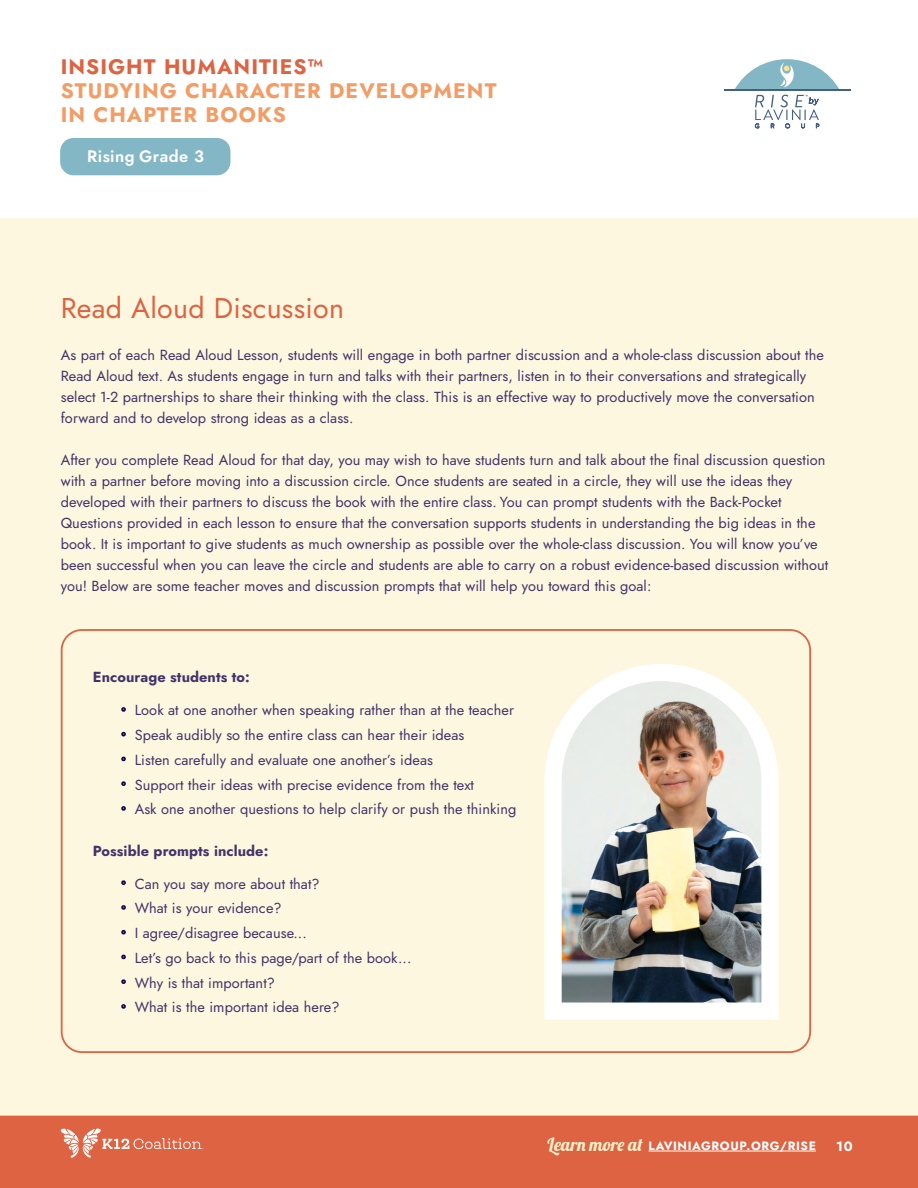
<style>
.page{position:relative;width:918px;height:1188px;background:#fff}
.page>*{position:absolute;margin:0;border:0;box-sizing:border-box;transform-origin:0 0}
.t1{font:28.5px "Jost";letter-spacing:.01em;color:#dd6342}
.t2{font:700 21px/24px "Jost";letter-spacing:.05em;color:#f39c65}
.t3{font:700 21px "Jost";letter-spacing:.05em;color:#dd6342}
.t4{font:600 16.5px "Jost";letter-spacing:.025em;color:#fff}
.t5{font:14.55px/21px "Jost";letter-spacing:.005em;color:#41336a}
.t6{font:700 14.55px "Jost";letter-spacing:.005em;color:#41336a}
.t7{font:700 13.5px "Jost";color:#fff}
.t8{font:700 12px "Jost";letter-spacing:.05em;color:#fff}
.s1{color:#110045}
.s2{font-family:"Lobster";font-weight:400;font-size:18px;color:#fcf2cc}
</style>
<div class="page">
<div style="left:0;top:1116px;width:918px;height:72px;background:#dd6342"></div>
<hr style="left:649px;top:1151px;width:167px;height:1px;background:#fff">
<div style="left:0;top:218px;width:918px;height:898px;background:#fdf7df"></div>
<svg style="left:61px;top:1128px;width:142px;height:30px"></svg>
<hr style="left:724px;top:89px;width:126px;height:1px;background:#435f86">
<svg style="left:734px;top:59px;width:106px;height:70px"></svg>
<div style="left:60px;top:138px;width:170px;height:37px;background:#84b7c6;border-radius:14px"></div>
<div style="left:61px;top:629px;width:750px;height:424px;border:2px solid #dd6342;border-radius:20px"></div>
<img style="left:544px;top:664px;width:235px;height:356px">
<h2 class="t3" style="left:61px;top:52px;width:264px">INSIGHT HUMANITIES™</h2>
<h2 class="t2" style="left:61px;top:79px;width:437px">STUDYING CHARACTER DEVELOPMENT<br>IN CHAPTER BOOKS</h2>
<p class="t4" style="left:87px;top:145px;width:118px">Rising Grade 3</p>
<h1 class="t1" style="left:61px;top:288px;width:285px">Read Aloud Discussion</h1>
<p class="t5" style="left:61px;top:345px;width:765px">As part of each Read Aloud Lesson, students will engage in both partner discussion and a whole-class discussion about the Read Aloud text. As students engage in turn and talks with their partners, listen in to their conversations and strategically select 1-2 partnerships to share their thinking with the class. This is an effective way to productively move the conversation forward and to develop strong ideas as a class.</p>
<p class="t5" style="left:61px;top:450px;width:769px">After you complete Read Aloud for that day, you may wish to have students turn and talk about the final discussion question with a partner before moving into a discussion circle. Once students are seated in a circle, they will use the ideas they developed with their partners to discuss the book with the entire class. You can prompt students with the Back-Pocket Questions provided in each lesson to ensure that the conversation supports students in understanding the big ideas in the book. It is important to give students as much ownership as possible over the whole-class discussion. You will know you’ve been successful when you can leave the circle and students are able to carry on a robust evidence-based discussion without you! Below are some teacher moves and discussion prompts that will help you toward this goal:</p>
<p class="t6" style="left:93px;top:667px;width:159px">Encourage students to:</p>
<p class="t5" style="left:121px;top:700px;width:394px"><span class="s1">•</span> Look at one another when speaking rather than at the teacher</p>
<p class="t5" style="left:121px;top:725px;width:345px"><span class="s1">•</span> Speak audibly so the entire class can hear their ideas</p>
<p class="t5" style="left:121px;top:750px;width:313px"><span class="s1">•</span> Listen carefully and evaluate one another’s ideas</p>
<p class="t5" style="left:121px;top:774px;width:354px"><span class="s1">•</span> Support their ideas with precise evidence from the text</p>
<p class="t5" style="left:121px;top:799px;width:397px"><span class="s1">•</span> Ask one another questions to help clarify or push the thinking</p>
<p class="t6" style="left:93px;top:841px;width:177px">Possible prompts include:</p>
<p class="t5" style="left:121px;top:873px;width:200px"><span class="s1">•</span> Can you say more about that?</p>
<p class="t5" style="left:121px;top:898px;width:162px"><span class="s1">•</span> What is your evidence?</p>
<p class="t5" style="left:121px;top:923px;width:187px"><span class="s1">•</span> I agree/disagree because...</p>
<p class="t5" style="left:121px;top:948px;width:291px"><span class="s1">•</span> Let’s go back to this page/part of the book...</p>
<p class="t5" style="left:121px;top:972px;width:155px"><span class="s1">•</span> Why is that important?</p>
<p class="t5" style="left:121px;top:997px;width:220px"><span class="s1">•</span> What is the important idea here?</p>
<p class="t8" style="left:548px;top:1137px;width:270px"><span class="s2">Learn more at</span> LAVINIAGROUP.ORG/RISE</p>
<p class="t7" style="left:836px;top:1137px;width:18px">10</p>
</div>
